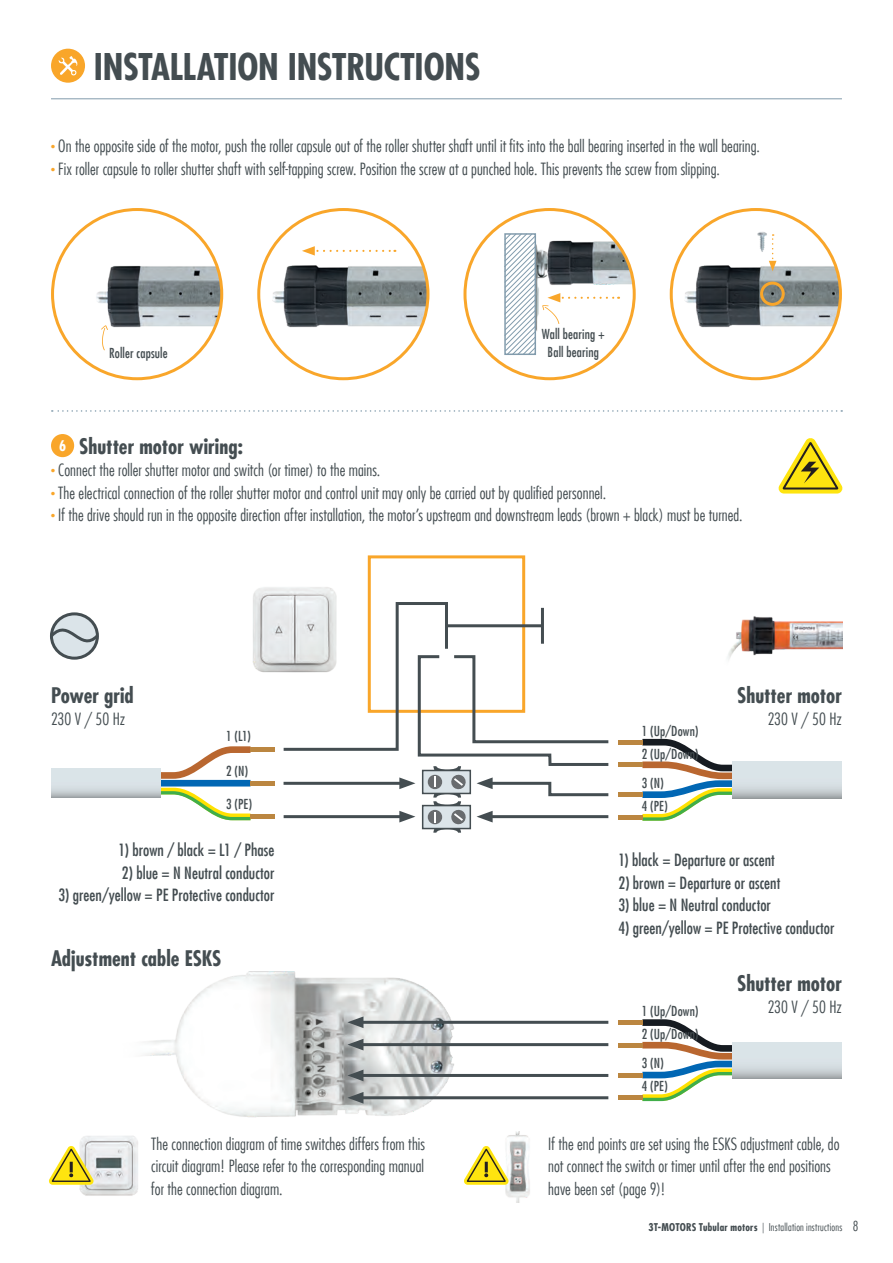
<style>
.page{position:relative;width:893px;height:1263px;background:#fff}
.page>*{position:absolute;margin:0;border:0;box-sizing:border-box;transform-origin:0 0}
.t1{font:700 condensed 36px "Futura LT";letter-spacing:-.01em;color:#444d51}
.t2{font:700 condensed 21px "Futura LT";letter-spacing:-.005em;color:#444d51}
.t3{font:300 condensed 16.5px/22.5px "Futura LT";letter-spacing:.005em;color:#444d51;text-align:justify}
.t4{font:condensed 16.5px "Futura LT";letter-spacing:.005em;color:#444d51}
.t5{font:condensed 13.5px/23.2px "Futura LT";letter-spacing:.01em;color:#444d51}
.t6{font:300 condensed 13.5px "Futura LT";color:#444d51}
.t7{font:300 condensed 10.5px "Futura LT";letter-spacing:.02em;color:#444d51}
.s1{font-size:9.15px;color:#f9a62a}
.s2{font-size:14.4px;color:#fff}
.s3{font-weight:700}
</style>
<div class="page">
<img style="left:145px;top:971px;width:332px;height:147px">
<svg style="left:636px;top:1019px;width:112px;height:83px"></svg>
<svg style="left:732px;top:1042px;width:110px;height:36px;background:#d1d9dd"></svg>
<div style="left:618px;top:1020px;width:24px;height:5px;background:#bb8640"></div>
<div style="left:618px;top:1043px;width:24px;height:5px;background:#bb8640"></div>
<div style="left:618px;top:1072px;width:24px;height:5px;background:#bb8640"></div>
<div style="left:618px;top:1095px;width:24px;height:5px;background:#bb8640"></div>
<svg style="left:52px;top:410px;width:790px;height:2px"></svg>
<div style="left:51px;top:434px;width:23px;height:23px;background:#f9a62a;border-radius:50%"></div>
<img style="left:465px;top:209px;width:169px;height:170px;border-radius:85px">
<img style="left:259px;top:209px;width:169px;height:170px;border-radius:85px">
<svg style="left:302px;top:246px;width:93px;height:10px"></svg>
<img style="left:671px;top:209px;width:169px;height:170px;border-radius:85px">
<svg style="left:769px;top:234px;width:7px;height:37px"></svg>
<img style="left:753px;top:229px;width:15px;height:27px">
<img style="left:53px;top:209px;width:169px;height:170px;border-radius:85px">
<svg style="left:101px;top:325px;width:7px;height:25px"></svg>
<div style="left:760px;top:282px;width:25px;height:24px;border:3px solid #f9a62a;border-radius:50%"></div>
<svg style="left:778px;top:438px;width:65px;height:55px"></svg>
<svg style="left:503px;top:233px;width:116px;height:123px"></svg>
<img style="left:727px;top:616px;width:115px;height:44px">
<div style="left:368px;top:555px;width:157px;height:158px;border:3px solid #f9a62a"></div>
<svg style="left:51px;top:614px;width:46px;height:44px"></svg>
<div style="left:50px;top:612px;width:49px;height:48px;border:3px solid #444d51;border-radius:50%"></div>
<svg style="left:50px;top:616px;width:49px;height:38px;background:#bdc4c9"></svg>
<img style="left:79px;top:1136px;width:59px;height:60px">
<svg style="left:49px;top:1145px;width:45px;height:40px"></svg>
<img style="left:505px;top:1131px;width:25px;height:71px">
<svg style="left:464px;top:1145px;width:45px;height:40px"></svg>
<hr style="left:358px;top:1096px;width:250px;height:3px;background:#444d51">
<svg style="left:347px;top:1092px;width:16px;height:11px"></svg>
<hr style="left:358px;top:1074px;width:250px;height:3px;background:#444d51">
<svg style="left:347px;top:1069px;width:16px;height:12px"></svg>
<hr style="left:358px;top:1043px;width:250px;height:3px;background:#444d51">
<svg style="left:347px;top:1039px;width:16px;height:11px"></svg>
<hr style="left:358px;top:1021px;width:250px;height:3px;background:#444d51">
<svg style="left:347px;top:1016px;width:16px;height:12px"></svg>
<div style="left:251px;top:781px;width:24px;height:5px;background:#bb8640"></div>
<div style="left:251px;top:814px;width:24px;height:5px;background:#bb8640"></div>
<svg style="left:145px;top:746px;width:106px;height:75px"></svg>
<div style="left:251px;top:747px;width:24px;height:5px;background:#bb8640"></div>
<svg style="left:51px;top:769px;width:109px;height:29px;background:#cfd8dc"></svg>
<svg style="left:642px;top:738px;width:106px;height:83px"></svg>
<svg style="left:732px;top:762px;width:110px;height:36px;background:#d0d9dc"></svg>
<div style="left:618px;top:740px;width:24px;height:5px;background:#bb8640"></div>
<div style="left:618px;top:762px;width:24px;height:5px;background:#bb8640"></div>
<div style="left:618px;top:792px;width:24px;height:5px;background:#bb8640"></div>
<div style="left:618px;top:815px;width:24px;height:5px;background:#bb8640"></div>
<svg style="left:283px;top:600px;width:326px;height:233px"></svg>
<img style="left:253px;top:587px;width:92px;height:99px">
<hr style="left:446px;top:624px;width:96px;height:3px;background:#444d51">
<hr style="left:541px;top:608px;width:3px;height:36px;background:#444d51">
<div style="left:51px;top:49px;width:34px;height:34px;background:#f9a62a;border-radius:50%"></div>
<svg style="left:59px;top:56px;width:19px;height:20px"></svg>
<hr style="left:51px;top:98px;width:791px;height:1px;background:#819bac">
<h1 class="t1" style="left:94px;top:44px;width:388px">INSTALLATION INSTRUCTIONS</h1>
<p class="t3" style="left:51px;top:135px;width:710px"><span class="s1">•</span> On the opposite side of the motor, push the roller capsule out of the roller shutter shaft until it fits into the ball bearing inserted in the wall bearing.</p>
<p class="t3" style="left:51px;top:157px;width:670px"><span class="s1">•</span> Fix roller capsule to roller shutter shaft with self-tapping screw. Position the screw at a punched hole. This prevents the screw from slipping.</p>
<p class="t5" style="left:109px;top:341px;width:60px">Roller capsule</p>
<p class="t5" style="left:542px;top:325px;width:65px;line-height:18px;text-align:center">Wall bearing +<br>Ball bearing</p>
<p class="t2" style="left:59px;top:433px;width:185px"><span class="s2">6</span> Shutter motor wiring:</p>
<p class="t3" style="left:51px;top:459px;width:331px"><span class="s1">•</span> Connect the roller shutter motor and switch (or timer) to the mains.</p>
<p class="t3" style="left:51px;top:481px;width:557px"><span class="s1">•</span> The electrical connection of the roller shutter motor and control unit may only be carried out by qualified personnel.</p>
<p class="t3" style="left:51px;top:504px;width:693px"><span class="s1">•</span> If the drive should run in the opposite direction after installation, the motor’s upstream and downstream leads (brown + black) must be turned.</p>
<p class="t2" style="left:51px;top:682px;width:84px">Power grid</p>
<p class="t3" style="left:51px;top:708px;width:76px">230 V / 50 Hz</p>
<p class="t5" style="left:226px;top:724px;width:26px">1 (L1)</p>
<p class="t5" style="left:226px;top:759px;width:24px">2 (N)</p>
<p class="t5" style="left:642px;top:719px;width:58px">1 (Up/Down)<br>2 (Up/Down)</p>
<p class="t5" style="left:642px;top:771px;width:24px">3 (N)</p>
<p class="t5" style="left:226px;top:792px;width:28px">3 (PE)</p>
<p class="t5" style="left:642px;top:794px;width:28px">4 (PE)</p>
<p class="t2" style="left:737px;top:682px;width:106px">Shutter motor</p>
<p class="t3" style="left:768px;top:708px;width:76px">230 V / 50 Hz</p>
<p class="t4" style="left:119px;top:840px;width:157px">1) brown / black = L1 / Phase</p>
<p class="t4" style="left:122px;top:863px;width:154px">2) blue = N Neutral conductor</p>
<p class="t4" style="left:58px;top:885px;width:218px">3) green/yellow = PE Protective conductor</p>
<p class="t2" style="left:51px;top:945px;width:172px">Adjustment cable ESKS</p>
<p class="t4" style="left:618px;top:850px;width:158px">1) black = Departure or ascent</p>
<p class="t4" style="left:618px;top:872px;width:163px">2) brown = Departure or ascent</p>
<p class="t4" style="left:618px;top:895px;width:154px">3) blue = N Neutral conductor</p>
<p class="t4" style="left:618px;top:917px;width:218px">4) green/yellow = PE Protective conductor</p>
<p class="t5" style="left:642px;top:999px;width:58px">1 (Up/Down)<br>2 (Up/Down)</p>
<p class="t5" style="left:642px;top:1051px;width:28px">3 (N)<br>4 (PE)</p>
<p class="t2" style="left:737px;top:970px;width:106px">Shutter motor</p>
<p class="t3" style="left:768px;top:996px;width:76px">230 V / 50 Hz</p>
<p class="t3" style="left:151px;top:1132px;width:275px">The connection diagram of time switches differs from this circuit diagram! Please refer to the corresponding manual for the connection diagram.</p>
<p class="t3" style="left:548px;top:1132px;width:293px;text-align:left">If the end points are set using the ESKS adjustment cable, do not connect the switch or timer until after the end positions have been set (page 9)!</p>
<p class="t7" style="left:648px;top:1221px;width:195px"><span class="s3">3T-MOTORS Tubular motors</span> | Installation instructions</p>
<p class="t6" style="left:853px;top:1218px;width:7px">8</p>
</div>
